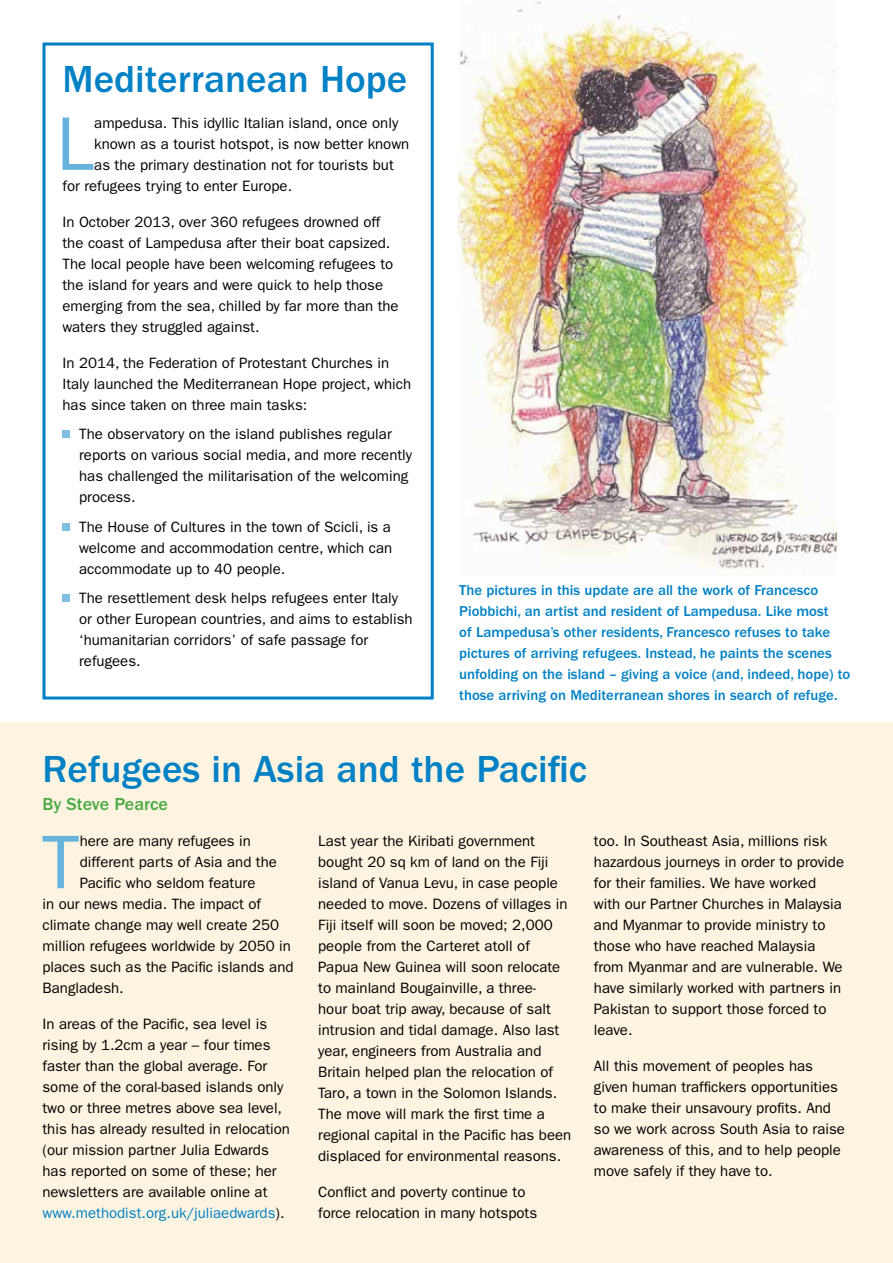
<style>
.page{position:relative;width:893px;height:1263px;background:#fff}
.page>*{position:absolute;margin:0;border:0;box-sizing:border-box;transform-origin:0 0}
.t1{font:76.2px "Franklin Gothic";color:#66b4dd}
.t2{font:500 39px "Franklin Gothic";color:#0081c6}
.t3{font:500 18px "Franklin Gothic";color:#49a942}
.t4{font:15px/21px "Franklin Gothic";color:#000}
.t5{font:500 14.85px/21px "Franklin Gothic";color:#0081c6}
.s1{color:#0081c6}
</style>
<div class="page">
<div style="left:0;top:723px;width:893px;height:540px;background:#fcf3e0"></div>
<div style="left:63px;top:430px;width:7px;height:8px;background:#80c0e3"></div>
<div style="left:63px;top:523px;width:7px;height:7px;background:#80c0e3"></div>
<div style="left:63px;top:594px;width:7px;height:8px;background:#80c0e3"></div>
<div style="left:43px;top:43px;width:391px;height:656px;border:3px solid #0081c6"></div>
<img style="left:458px;top:1px;width:379px;height:568px">
<h2 class="t2" style="left:63px;top:57px;width:346px">Mediterranean Hope</h2>
<h1 class="t1" style="left:56px;top:100px;width:40px">L</h1>
<p class="t4" style="left:94px;top:112px;width:306px">ampedusa. This idyllic Italian island, once only</p>
<p class="t4" style="left:94px;top:133px;width:317px">known as a tourist hotspot, is now better known</p>
<p class="t4" style="left:94px;top:154px;width:301px">as the primary destination not for tourists but</p>
<p class="t4" style="left:63px;top:175px;width:231px">for refugees trying to enter Europe.</p>
<p class="t4" style="left:63px;top:211px;width:338px">In October 2013, over 360 refugees drowned off the coast of Lampedusa after their boat capsized.<br>The local people have been welcoming refugees to the island for years and were quick to help those emerging from the sea, chilled by far more than the waters they struggled against.</p>
<p class="t4" style="left:63px;top:352px;width:350px">In 2014, the Federation of Protestant Churches in<br>Italy launched the Mediterranean Hope project, which has since taken on three main tasks:</p>
<p class="t4" style="left:79px;top:424px;width:334px">The observatory on the island publishes regular reports on various social media, and more recently has challenged the militarisation of the welcoming process.</p>
<p class="t4" style="left:79px;top:516px;width:315px;text-align:justify">The House of Cultures in the town of Scicli, is a welcome and accommodation centre, which can accommodate up to 40 people.</p>
<p class="t4" style="left:79px;top:588px;width:335px">The resettlement desk helps refugees enter Italy or other European countries, and aims to establish ‘humanitarian corridors’ of safe passage for refugees.</p>
<p class="t5" style="left:459px;top:579px;width:393px">The pictures in this update are all the work of Francesco Piobbichi, an artist and resident of Lampedusa. Like most<br>of Lampedusa’s other residents, Francesco refuses to take pictures of arriving refugees. Instead, he paints the scenes unfolding on the island – giving a voice (and, indeed, hope) to those arriving on Mediterranean shores in search of refuge.</p>
<h2 class="t2" style="left:43px;top:747px;width:546px">Refugees in Asia and the Pacific</h2>
<p class="t3" style="left:43px;top:794px;width:127px">By Steve Pearce</p>
<h1 class="t1" style="left:42px;top:818px;width:40px">T</h1>
<p class="t4" style="left:80px;top:831px;width:173px">here are many refugees in</p>
<p class="t4" style="left:594px;top:831px;width:252px">too. In Southeast Asia, millions risk hazardous journeys in order to provide for their families. We have worked with our Partner Churches in Malaysia and Myanmar to provide ministry to those who have reached Malaysia from Myanmar and are vulnerable. We have similarly worked with partners in Pakistan to support those forced to leave.</p>
<p class="t4" style="left:594px;top:1056px;width:253px">All this movement of peoples has given human traffickers opportunities to make their unsavoury profits. And so we work across South Asia to raise awareness of this, and to help people move safely if they have to.</p>
<p class="t4" style="left:318px;top:831px;width:255px">Last year the Kiribati government bought 20 sq km of land on the Fiji island of Vanua Levu, in case people needed to move. Dozens of villages in Fiji itself will soon be moved; 2,000 people from the Carteret atoll of Papua New Guinea will soon relocate to mainland Bougainville, a three-<br>hour boat trip away, because of salt intrusion and tidal damage. Also last year, engineers from Australia and Britain helped plan the relocation of Taro, a town in the Solomon Islands.<br>The move will mark the first time a regional capital in the Pacific has been displaced for environmental reasons.</p>
<p class="t4" style="left:318px;top:1182px;width:220px">Conflict and poverty continue to force relocation in many hotspots</p>
<p class="t4" style="left:80px;top:852px;width:199px">different parts of Asia and the</p>
<p class="t4" style="left:80px;top:873px;width:177px">Pacific who seldom feature</p>
<p class="t4" style="left:43px;top:894px;width:220px">in our news media. The impact of</p>
<p class="t4" style="left:43px;top:915px;width:238px">climate change may well create 250</p>
<p class="t4" style="left:43px;top:936px;width:250px">million refugees worldwide by 2050 in</p>
<p class="t4" style="left:43px;top:957px;width:253px">places such as the Pacific islands and</p>
<p class="t4" style="left:43px;top:978px;width:83px">Bangladesh.</p>
<p class="t4" style="left:43px;top:1014px;width:249px">In areas of the Pacific, sea level is rising by 1.2cm a year – four times faster than the global average. For some of the coral-based islands only two or three metres above sea level, this has already resulted in relocation (our mission partner Julia Edwards has reported on some of these; her newsletters are available online at <span class="s1">www.methodist.org.uk/juliaedwards</span>).</p>
</div>
